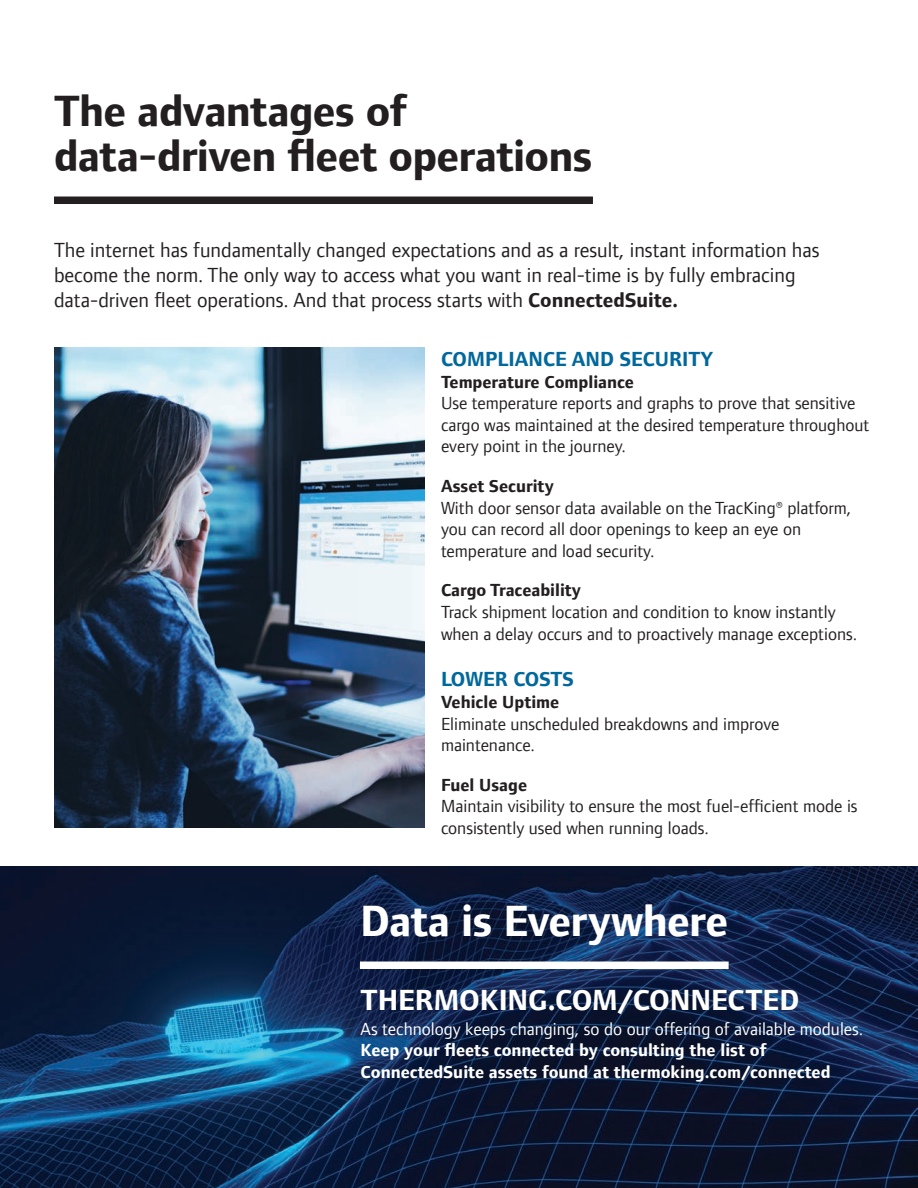
<style>
.page{position:relative;width:918px;height:1188px;background:#fff}
.page>*{position:absolute;margin:0;border:0;box-sizing:border-box;transform-origin:0 0}
.t1{font:700 45px/45px "Foundry Form Sans";letter-spacing:-.015em;color:#231f20}
.t2{font:700 45px "Foundry Form Sans";letter-spacing:-.01em;color:#fff}
.t3{font:700 30px "Foundry Form Sans";letter-spacing:-.005em;color:#fff}
.t4{font:21px/25.2px "Foundry Form Sans";color:#231f20}
.t5{font:700 21px "Foundry Form Sans";color:#00689c}
.t6{font:18px/21.6px "Foundry Form Sans";color:#231f20}
.t7{font:700 18px/21.6px "Foundry Form Sans";color:#fff}
.t8{font:700 18px "Foundry Form Sans";color:#231f20}
.t9{font:18px "Foundry Form Sans";color:#fff}
.s1{font-weight:700}
</style>
<div class="page">
<img style="left:0;top:866px;width:918px;height:322px">
<div style="left:54px;top:197px;width:539px;height:7px;background:#231f20"></div>
<img style="left:54px;top:347px;width:371px;height:481px">
<div style="left:360px;top:962px;width:369px;height:7px;background:#fff"></div>
<h1 class="t1" style="left:54px;top:88px;width:540px">The advantages of data-driven fleet operations</h1>
<p class="t4" style="left:54px;top:237px;width:767px">The internet has fundamentally changed expectations and as a result, instant information has become the norm. The only way to access what you want in real-time is by fully embracing data-driven fleet operations. And that process starts with <span class="s1">ConnectedSuite.</span></p>
<p class="t5" style="left:441px;top:347px;width:274px">COMPLIANCE AND SECURITY</p>
<p class="t8" style="left:441px;top:371px;width:195px">Temperature Compliance</p>
<p class="t6" style="left:441px;top:392px;width:430px">Use temperature reports and graphs to prove that sensitive cargo was maintained at the desired temperature throughout every point in the journey.</p>
<p class="t8" style="left:441px;top:476px;width:114px">Asset Security</p>
<p class="t6" style="left:441px;top:497px;width:412px">With door sensor data available on the TracKing® platform, you can record all door openings to keep an eye on temperature and load security.</p>
<p class="t8" style="left:441px;top:580px;width:141px">Cargo Traceability</p>
<p class="t6" style="left:441px;top:601px;width:418px">Track shipment location and condition to know instantly when a delay occurs and to proactively manage exceptions.</p>
<p class="t5" style="left:441px;top:668px;width:134px">LOWER COSTS</p>
<p class="t8" style="left:441px;top:692px;width:120px">Vehicle Uptime</p>
<p class="t6" style="left:441px;top:713px;width:340px">Eliminate unscheduled breakdowns and improve maintenance.</p>
<p class="t8" style="left:441px;top:775px;width:88px">Fuel Usage</p>
<p class="t6" style="left:441px;top:795px;width:418px">Maintain visibility to ensure the most fuel-efficient mode is consistently used when running loads.</p>
<h1 class="t2" style="left:360px;top:896px;width:370px">Data is Everywhere</h1>
<h2 class="t3" style="left:361px;top:983px;width:440px">THERMOKING.COM/CONNECTED</h2>
<p class="t9" style="left:361px;top:1019px;width:504px">As technology keeps changing, so do our offering of available modules.</p>
<p class="t7" style="left:361px;top:1040px;width:472px">Keep your fleets connected by consulting the list of<br>ConnectedSuite assets found at thermoking.com/connected</p>
</div>
